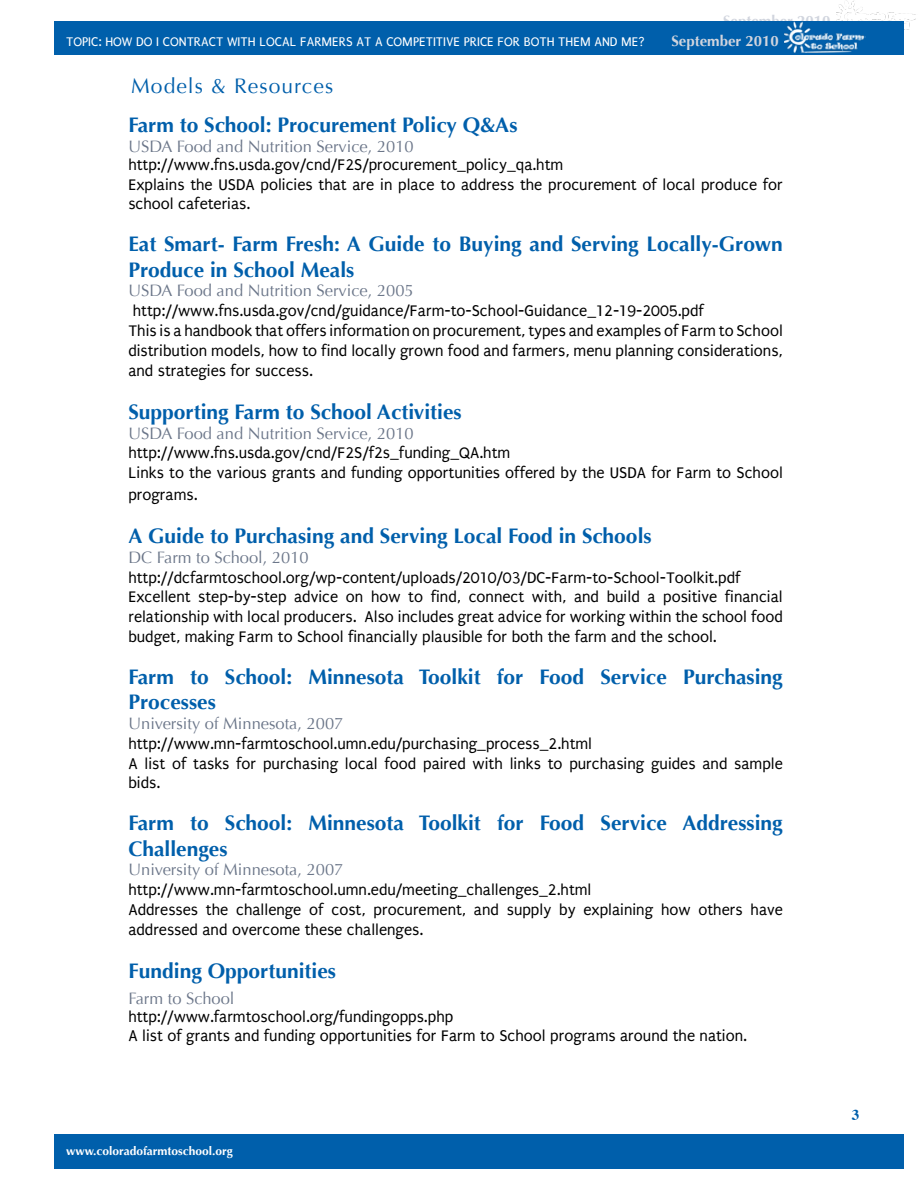
<style>
.page{position:relative;width:918px;height:1188px;background:#fff}
.page>*{position:absolute;margin:0;border:0;box-sizing:border-box;transform-origin:0 0}
.t1{font:700 21px/25.2px "Optima";color:#005fab}
.t2{font:21px "Optima";letter-spacing:.05em;color:#005fab}
.t3{font:16.5px/19.8px "Puritan";color:#000}
.t4{font:16.5px "Optima";color:#6b7689}
.t5{font:700 15px "Optima";color:#d1d5de}
.t6{font:700 15px "Times";color:#005fab}
.t7{font:13.5px "Puritan";color:#fff}
.t8{font:700 12px "Optima";color:#fff}
</style>
<div class="page">
<img style="left:837px;top:0;width:79px;height:30px">
<div style="left:54px;top:1134px;width:850px;height:34px;background:#005fab"></div>
<div style="left:54px;top:21px;width:850px;height:33px;background:#005fab"></div>
<img style="left:784px;top:21px;width:81px;height:31px">
<p class="t5" style="left:723px;top:13px;width:109px">September 2010</p>
<p class="t7" style="left:66px;top:34px;width:474px">TOPIC: How do I contract with local farmers at a competitive price for both</p>
<p class="t7" style="left:558px;top:34px;width:88px">them and me?</p>
<p class="t5" style="left:671px;top:32px;width:109px">September 2010</p>
<p class="t2" style="left:131px;top:74px;width:203px">Models &amp; Resources</p>
<p class="t1" style="left:128px;top:113px;width:391px">Farm to School: Procurement Policy Q&amp;As</p>
<p class="t4" style="left:128px;top:137px;width:287px">USDA Food and Nutrition Service, 2010</p>
<p class="t3" style="left:128px;top:155px;width:436px">http://www.fns.usda.gov/cnd/F2S/procurement_policy_qa.htm<br>Explains the USDA</p>
<p class="t3" style="left:261px;top:175px;width:524px">policies that are in place to address the procurement of local produce for</p>
<p class="t3" style="left:128px;top:194px;width:123px">school cafeterias.</p>
<p class="t1" style="left:128px;top:232px;width:656px">Eat Smart- Farm Fresh: A Guide to Buying and Serving Locally-Grown<br>Produce in School Meals</p>
<p class="t4" style="left:128px;top:281px;width:287px">USDA Food and Nutrition Service, 2005</p>
<p class="t3" style="left:128px;top:301px;width:656px">http://www.fns.usda.gov/cnd/guidance/Farm-to-School-Guidance_12-19-2005.pdf<br>This is a handbook that offers information on procurement, types and examples of Farm to School distribution models, how to find locally grown food and farmers, menu planning considerations, and strategies for success.</p>
<p class="t1" style="left:128px;top:399px;width:335px">Supporting Farm to School Activities</p>
<p class="t4" style="left:128px;top:423px;width:287px">USDA Food and Nutrition Service, 2010</p>
<p class="t3" style="left:128px;top:443px;width:501px">http://www.fns.usda.gov/cnd/F2S/f2s_funding_QA.htm<br>Links to the various grants and funding opportunities offered by the USDA</p>
<p class="t3" style="left:651px;top:463px;width:133px">for Farm to School</p>
<p class="t3" style="left:128px;top:485px;width:71px">programs.</p>
<p class="t1" style="left:128px;top:524px;width:525px">A Guide to Purchasing and Serving Local Food in Schools</p>
<p class="t4" style="left:128px;top:548px;width:182px">DC Farm to School, 2010</p>
<p class="t3" style="left:128px;top:568px;width:656px">http://dcfarmtoschool.org/wp-content/uploads/2010/03/DC-Farm-to-School-Toolkit.pdf Excellent step-by-step advice on how to find, connect with, and build a positive financial relationship with local producers. Also includes great advice for working within the school food budget, making Farm to School financially plausible for both the farm and the school.</p>
<p class="t1" style="left:128px;top:665px;width:656px">Farm to School: Minnesota Toolkit for Food Service Purchasing<br>Processes</p>
<p class="t4" style="left:128px;top:714px;width:217px">University of Minnesota, 2007</p>
<p class="t3" style="left:128px;top:734px;width:656px">http://www.mn-farmtoschool.umn.edu/purchasing_process_2.html<br>A list of tasks for purchasing local food paired with links to purchasing guides and sample bids.</p>
<p class="t1" style="left:128px;top:811px;width:656px">Farm to School: Minnesota Toolkit for Food Service Addressing<br>Challenges</p>
<p class="t4" style="left:128px;top:860px;width:217px">University of Minnesota, 2007</p>
<p class="t3" style="left:128px;top:880px;width:656px">http://www.mn-farmtoschool.umn.edu/meeting_challenges_2.html<br>Addresses the challenge of cost, procurement, and supply by explaining how others have addressed and overcome these challenges.</p>
<p class="t1" style="left:128px;top:959px;width:209px">Funding Opportunities</p>
<p class="t4" style="left:128px;top:988px;width:108px">Farm to School</p>
<p class="t3" style="left:128px;top:1007px;width:620px">http://www.farmtoschool.org/fundingopps.php<br>A list of grants and funding opportunities for Farm to School programs around the nation.</p>
<p class="t8" style="left:66px;top:1144px;width:168px">www.coloradofarmtoschool.org</p>
<p class="t6" style="left:852px;top:1101px;width:9px">3</p>
</div>
